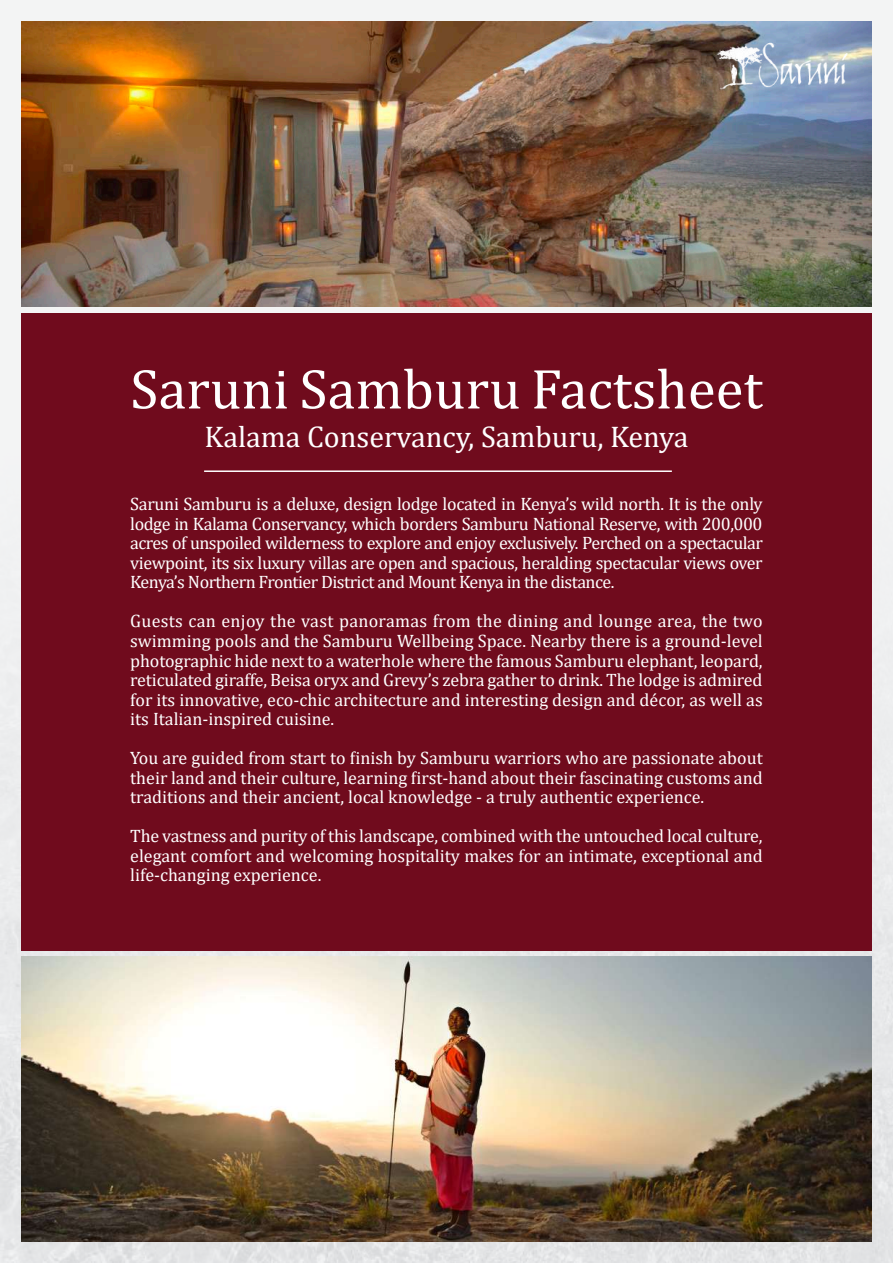
<style>
.page{position:relative;width:893px;height:1263px;background:#f0f1f2}
.page>*{position:absolute;margin:0;border:0;box-sizing:border-box;transform-origin:0 0}
.t1{font:57px "Cambria";color:#fff}
.t2{font:30px "Cambria";color:#fff}
.t3{font:18px/19.5px "Cambria";color:#fff;text-align:justify}
</style>
<div class="page">
<div style="left:21px;top:313px;width:851px;height:637px;background:#700b1d"></div>
<hr style="left:204px;top:470px;width:468px;height:2px;background:#fff">
<img style="left:21px;top:21px;width:851px;height:285px">
<img style="left:21px;top:957px;width:851px;height:285px">
<img style="left:692px;top:30px;width:180px;height:66px">
<h1 class="t1" style="left:130px;top:355px;width:634px">Saruni Samburu Factsheet</h1>
<h2 class="t2" style="left:205px;top:420px;width:485px">Kalama Conservancy, Samburu, Kenya</h2>
<p class="t3" style="left:130px;top:494px;width:634px">Saruni Samburu is a deluxe, design lodge located in Kenya’s wild north. It is the only lodge in Kalama Conservancy, which borders Samburu National Reserve, with 200,000 acres of unspoiled wilderness to explore and enjoy exclusively. Perched on a spectacular viewpoint, its six luxury villas are open and spacious, heralding spectacular views over Kenya’s Northern Frontier District and Mount Kenya in the distance.</p>
<p class="t3" style="left:130px;top:611px;width:634px">Guests can enjoy the vast panoramas from the dining and lounge area, the two swimming pools and the Samburu Wellbeing Space. Nearby there is a ground-level photographic hide next to a waterhole where the famous Samburu elephant, leopard, reticulated giraffe, Beisa oryx and Grevy’s zebra gather to drink. The lodge is admired for its innovative, eco-chic architecture and interesting design and décor, as well as its Italian-inspired cuisine.</p>
<p class="t3" style="left:130px;top:748px;width:634px">You are guided from start to finish by Samburu warriors who are passionate about their land and their culture, learning first-hand about their fascinating customs and traditions and their ancient, local knowledge - a truly authentic experience.</p>
<p class="t3" style="left:130px;top:826px;width:634px">The vastness and purity of this landscape, combined with the untouched local culture, elegant comfort and welcoming hospitality makes for an intimate, exceptional and life-changing experience.</p>
</div>
